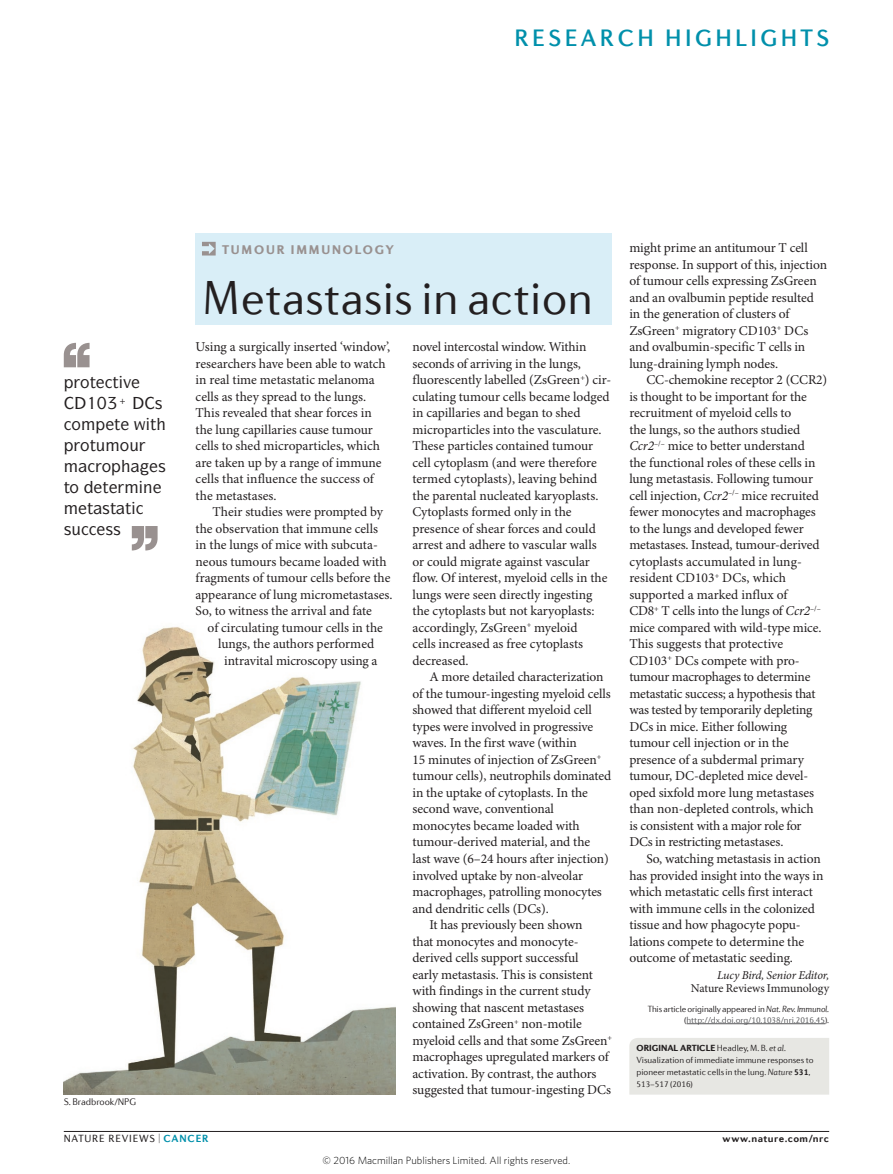
<style>
.page{position:relative;width:893px;height:1174px;background:#fff}
.page>*{position:absolute;margin:0;border:0;box-sizing:border-box;transform-origin:0 0}
.Title_large{font:300 48px "Diverda Sans Com";color:#231f20}
.t1{font:500 24px "Diverda Sans Com";letter-spacing:.14em;color:#0090ab}
.Pull_quote{font:500 16.5px/21px "ITC Symbol Std";color:#231f20;text-align:center}
.Body_text{font:13.5px/16.5px "Minion Pro";letter-spacing:-.005em;color:#231f20}
.Body_first{font:13.5px/16.5px "Minion Pro";color:#231f20}
.Strapline{font:900 12.75px "Diverda Sans Com";letter-spacing:.14em;color:#999190}
.Author{font:12px/13.5px "Minion Pro";letter-spacing:-.005em;color:#231f20;text-align:right}
.t2{font:300 10.5px "Whitney";color:#000}
.t3{font:10.5px "Diverda Sans Com";letter-spacing:.075em;color:#231f20}
.t4{font:700 10.5px "Diverda Sans Com";letter-spacing:.045em;color:#231f20}
.Credit_line{font:300 9.75px "Diverda Sans Com";letter-spacing:-.005em;color:#231f20}
.Info_box_text{font:300 9px/12px "Diverda Sans Com";letter-spacing:-.005em;color:#231f20}
.Smallprint_text{font:300 9px/11.2px "Diverda Sans Com";letter-spacing:-.02em;color:#57585a;text-align:right}
.s1{font-style:italic}
.s2{color:#231f20}
.s3{font-style:italic;color:#231f20}
.s4{font-weight:900}
.s5{font-weight:700}
.s6{font-family:"Minion Pro";font-weight:400}
.s7{font-weight:700;color:#0090ab}
</style>
<div class="page">
<hr style="left:64px;top:1131px;width:765px;height:1px;background:#231f20">
<img style="left:64px;top:627px;width:331px;height:467px">
<svg style="left:132px;top:526px;width:26px;height:24px"></svg>
<svg style="left:64px;top:343px;width:26px;height:24px"></svg>
<hr style="left:686px;top:1023px;width:139px;height:1px;background:#57585a">
<div style="left:196px;top:234px;width:416px;height:91px;background:#d9eef7"></div>
<svg style="left:202px;top:242px;width:14px;height:13px"></svg>
<div style="left:629px;top:1038px;width:200px;height:56px;background:#e7e7e3"></div>
<h2 class="t1" style="left:514px;top:24px;width:316px">RESEARCH HIGHLIGHTS</h2>
<p class="Pull_quote" style="left:80px;top:371px;width:53px">□▼ ▼❖</p>
<p class="Pull_quote" style="left:80px;top:434px;width:60px">□▼◆ □◆ □</p>
<p class="Pull_quote" style="left:87px;top:497px;width:46px">▼▲▼▼</p>
<p class="Credit_line" style="left:64px;top:1095px;width:74px">S. Bradbrook/NPG</p>
<p class="Strapline" style="left:222px;top:242px;width:174px">TUMOUR IMMUNOLOGY</p>
<p class="Title_large" style="left:202px;top:270px;width:393px">Metastasis in action</p>
<p class="Body_first" style="left:196px;top:339px;width:196px">Using a surgically inserted ‘window’, researchers have been able to watch in real time metastatic melanoma cells as they spread to the lungs.<br>This revealed that shear forces in the lung capillaries cause tumour cells to shed microparticles, which are taken up by a range of immune cells that influence the success of the metastases.</p>
<p class="Body_text" style="left:213px;top:504px;width:172px">Their studies were prompted by</p>
<p class="Body_text" style="left:196px;top:521px;width:184px">the observation that immune cells</p>
<p class="Body_text" style="left:196px;top:537px;width:184px">in the lungs of mice with subcuta-</p>
<p class="Body_text" style="left:196px;top:554px;width:193px">neous tumours became loaded with</p>
<p class="Body_text" style="left:196px;top:570px;width:196px">fragments of tumour cells before the</p>
<p class="Body_text" style="left:196px;top:587px;width:199px">appearance of lung micrometastases.</p>
<p class="Body_text" style="left:196px;top:603px;width:178px">So, to witness the arrival and fate</p>
<p class="Body_text" style="left:208px;top:620px;width:177px">of circulating tumour cells in the</p>
<p class="Body_text" style="left:218px;top:636px;width:158px">lungs, the authors performed</p>
<p class="Body_text" style="left:224px;top:653px;width:155px">intravital microscopy using a</p>
<p class="Body_text" style="left:412px;top:339px;width:200px">novel intercostal window. Within seconds of arriving in the lungs, fluorescently labelled (ZsGreen<sup>+</sup>) cir&shy;culating tumour cells became lodged in capillaries and began to shed microparticles into the vasculature.<br>These particles contained tumour cell cytoplasm (and were therefore termed cytoplasts), leaving behind the parental nucleated karyoplasts.<br>Cytoplasts formed only in the presence of shear forces and could arrest and adhere to vascular walls or could migrate against vascular flow. Of interest, myeloid cells in the lungs were seen directly ingesting the cytoplasts but not karyoplasts: accordingly, ZsGreen<sup>+</sup> myeloid<br>cells increased as free cytoplasts decreased.</p>
<p class="Body_text" style="left:412px;top:669px;width:200px;text-indent:17px">A more detailed characterization of the tumour-ingesting myeloid cells showed that different myeloid cell types were involved in progressive waves. In the first wave (within<br>15 minutes of injection of ZsGreen<sup>+ </sup>tumour cells), neutrophils dominated in the uptake of cytoplasts. In the second wave, conventional monocytes became loaded with tumour-derived material, and the last wave (6–24 hours after injection) involved uptake by non-alveolar macrophages, patrolling monocytes and dendritic cells (DCs).</p>
<p class="Body_text" style="left:412px;top:917px;width:201px;text-indent:17px">It has previously been shown<br>that monocytes and monocyte&shy;derived cells support successful<br>early metastasis. This is consistent with findings in the current study showing that nascent metastases contained ZsGreen<sup>+</sup> non-motile myeloid cells and that some ZsGreen<sup>+ </sup>macrophages upregulated markers of activation. By contrast, the authors suggested that tumour-ingesting DCs</p>
<p class="Body_text" style="left:629px;top:240px;width:199px">might prime an antitumour T cell response. In support of this, injection of tumour cells expressing ZsGreen and an ovalbumin peptide resulted in the generation of clusters of ZsGreen<sup>+</sup> migratory CD103<sup>+</sup> DCs and ovalbumin-specific T cells in lung-draining lymph nodes.</p>
<p class="Body_text" style="left:629px;top:372px;width:199px;text-indent:17px">CC-chemokine receptor 2 (CCR2) is thought to be important for the recruitment of myeloid cells to<br>the lungs, so the authors studied <span class="s1">Ccr2</span><sup>–/–</sup> mice to better understand<br>the functional roles of these cells in lung metastasis. Following tumour cell injection, <span class="s1">Ccr2</span><sup>–/–</sup> mice recruited fewer monocytes and macrophages to the lungs and developed fewer metastases. Instead, tumour-derived cytoplasts accumulated in lung&shy;resident CD103<sup>+</sup> DCs, which supported a marked influx of<br>CD8<sup>+</sup> T cells into the lungs of <span class="s1">Ccr2</span><sup>–/– </sup>mice compared with wild-type mice.<br>This suggests that protective CD103<sup>+</sup> DCs compete with pro&shy;tumour macrophages to determine metastatic success; a hypothesis that was tested by temporarily depleting DCs in mice. Either following tumour cell injection or in the presence of a subdermal primary tumour, DC-depleted mice devel&shy;oped sixfold more lung metastases than non-depleted controls, which<br>is consistent with a major role for DCs in restricting metastases.</p>
<p class="Body_text" style="left:629px;top:851px;width:196px;text-indent:17px">So, watching metastasis in action has provided insight into the ways in which metastatic cells first interact with immune cells in the colonized tissue and how phagocyte popu&shy;lations compete to determine the outcome of metastatic seeding.</p>
<p class="Author" style="left:691px;top:968px;width:140px"><span class="s1">Lucy Bird, Senior Editor,<br></span>Nature Reviews Immunology</p>
<p class="Smallprint_text" style="left:648px;top:1003px;width:183px"><span class="s2">This article originally appeared in</span> <span class="s3">Nat. Rev. Immunol. </span><span class="s2">(</span>http://dx.doi.org/10.1038/nri.2016.45<span class="s2">).</span></p>
<p class="Info_box_text" style="left:637px;top:1042px;width:179px"><span class="s4">ORIGINAL ARTICLE</span> Headley, M. B. <span class="s1">et al.<br></span>Visualization of immediate immune responses to pioneer metastatic cells in the lung. <span class="s1">Nature</span> <span class="s5">531</span>, 513<span class="s6">–</span>517 (2016)</p>
<p class="t3" style="left:64px;top:1132px;width:146px">NATURE REVIEWS | <span class="s7">CANCER</span></p>
<p class="t4" style="left:722px;top:1132px;width:108px">www.nature.com/nrc</p>
<p class="t2" style="left:323px;top:1153px;width:249px">© 2016 Macmillan Publishers Limited. All rights reserved.</p>
</div>
